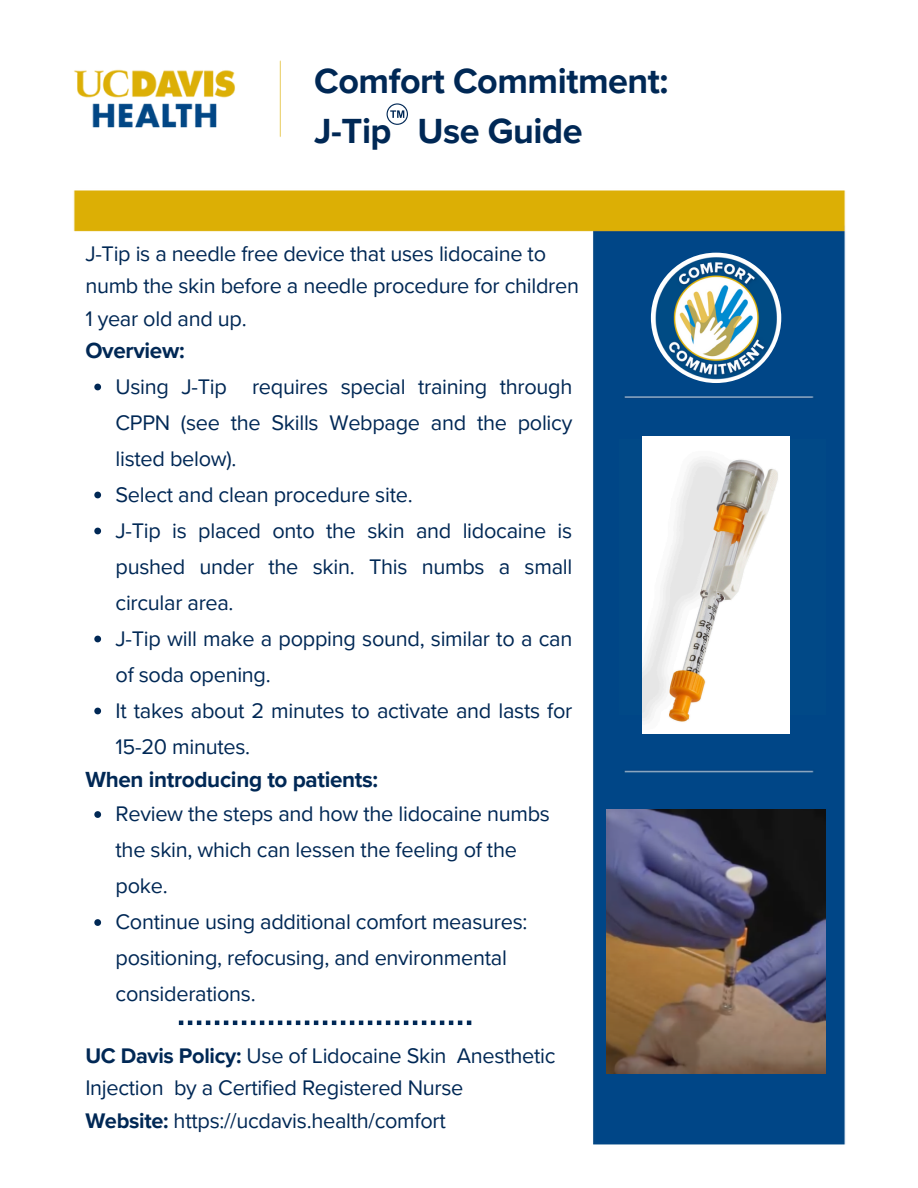
<style>
.page{position:relative;width:918px;height:1188px;background:#fff}
.page>*{position:absolute;margin:0;border:0;box-sizing:border-box;transform-origin:0 0}
.t1{font:700 36px/49.5px "Proxima Nova";letter-spacing:-.015em;color:#002855}
.t2{font:700 22.5px "Proxima Nova";letter-spacing:-.015em;color:#002855}
.t3{font:21.75px/36px "Proxima Nova";letter-spacing:-.015em;color:#002855}
.s1{font-weight:700}
</style>
<div class="page">
<img style="left:73px;top:60px;width:773px;height:1085px">
<div style="left:314px;top:73px;width:527px;height:61px;background:#fff"></div>
<div style="left:619px;top:439px;width:207px;height:276px;background:#014987"></div>
<svg style="left:94px;top:811px;width:7px;height:7px"></svg>
<svg style="left:94px;top:919px;width:7px;height:7px"></svg>
<svg style="left:179px;top:1021px;width:292px;height:4px"></svg>
<img style="left:651px;top:253px;width:130px;height:130px;border-radius:50%">
<img style="left:607px;top:810px;width:219px;height:264px">
<img style="left:642px;top:436px;width:148px;height:297px">
<svg style="left:94px;top:384px;width:7px;height:6px"></svg>
<svg style="left:94px;top:492px;width:7px;height:6px"></svg>
<svg style="left:94px;top:528px;width:7px;height:6px"></svg>
<svg style="left:94px;top:636px;width:7px;height:6px"></svg>
<svg style="left:94px;top:708px;width:7px;height:6px"></svg>
<svg style="left:387px;top:103px;width:21px;height:22px"></svg>
<h2 class="t1" style="left:314px;top:57px;width:356px">Comfort Commitment:<br>J-Tip Use Guide</h2>
<p class="t3" style="left:85px;top:238px;width:495px;line-height:32.7px">J-Tip is a needle free device that uses lidocaine to numb the skin before a needle procedure for children<br>1 year old and up.</p>
<h2 class="t2" style="left:85px;top:338px;width:101px">Overview:</h2>
<p class="t3" style="left:116px;top:369px;width:458px;text-align:justify">Using J-Tip requires special training through CPPN (see the Skills Webpage and the policy listed below).</p>
<p class="t3" style="left:116px;top:477px;width:299px">Select and clean procedure site.</p>
<p class="t3" style="left:116px;top:513px;width:458px;text-align:justify">J-Tip is placed onto the skin and lidocaine is pushed under the skin. This numbs a small circular area.</p>
<p class="t3" style="left:116px;top:621px;width:458px">J-Tip will make a popping sound, similar to a can of soda opening.</p>
<p class="t3" style="left:116px;top:693px;width:458px">It takes about 2 minutes to activate and lasts for<br>15-20 minutes.</p>
<p class="t2" style="left:85px;top:766px;width:294px">When introducing to patients:</p>
<h1 class="t3" style="left:116px;top:797px;width:436px">Review the steps and how the lidocaine numbs the skin, which can lessen the feeling of the poke.</h1>
<p class="t3" style="left:116px;top:905px;width:413px">Continue using additional comfort measures: positioning, refocusing, and environmental considerations.</p>
<p class="t3" style="left:85px;top:1039px;width:472px;line-height:32.7px"><span class="s1">UC Davis Policy:</span> Use of Lidocaine Skin Anesthetic<br>Injection by a Certified Registered Nurse</p>
<p class="t3" style="left:85px;top:1103px;width:362px"><span class="s1">Website:</span> https://ucdavis.health/comfort</p>
</div>
